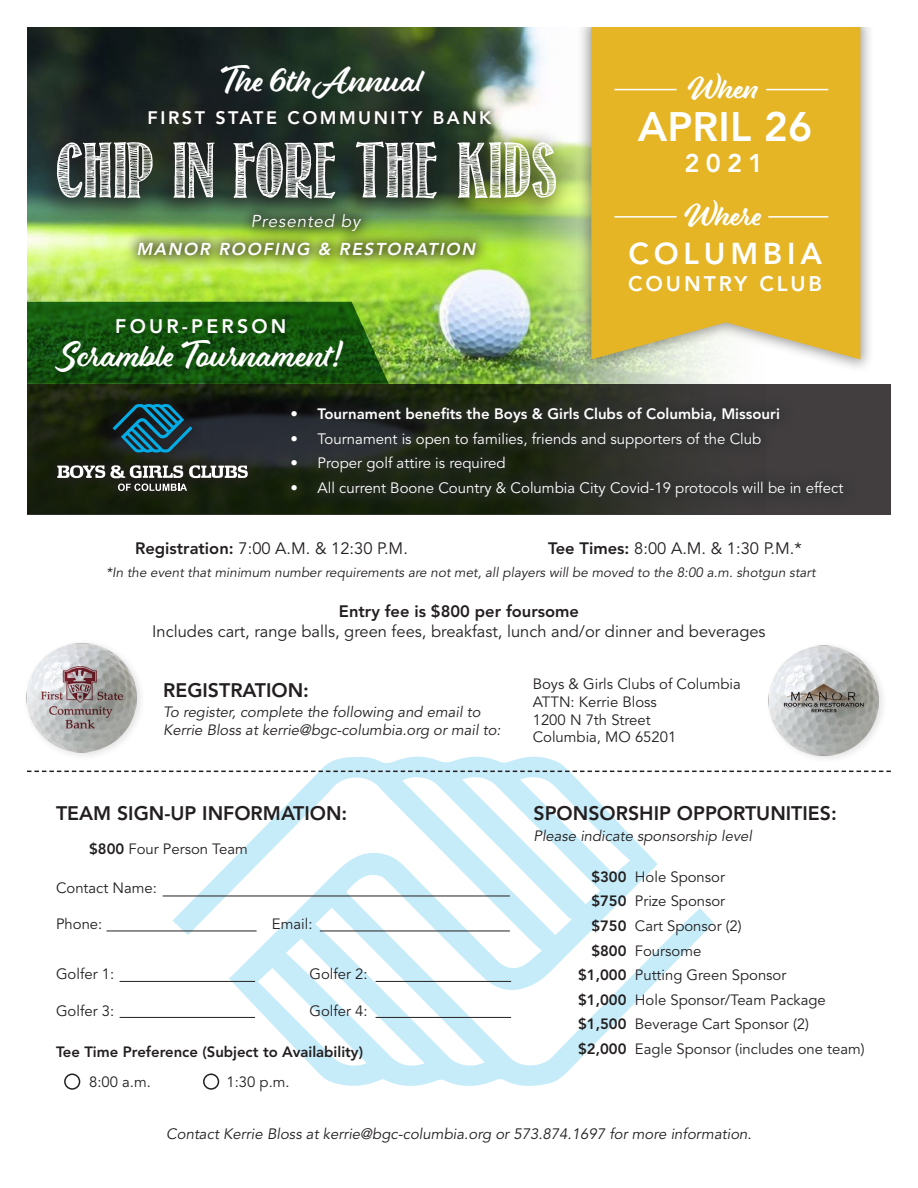
<style>
.page{position:relative;width:918px;height:1188px;background:#fff}
.page>*{position:absolute;margin:0;border:0;box-sizing:border-box;transform-origin:0 0}
.t1{font:69.9px "Return To Sender";color:#fff}
.t2{font:800 40.95px "Avenir LT Std";letter-spacing:.005em;color:#fff}
.t3{font:32.55px "Eds Market Main Script";color:#fff}
.t4{font:800 30px "Avenir LT Std";letter-spacing:.16em;color:#fff}
.t5{font:29.4px "Eds Market Main Script";letter-spacing:.02em;color:#fff}
.t6{font:800 25.5px "Avenir LT Std";color:#fff}
.t7{font:800 21px "Avenir LT Std";letter-spacing:.14em;color:#fff}
.t8{font:800 19.5px "Avenir LT Std";color:#231f20}
.t9{font:800 19.5px "Avenir LT Std";letter-spacing:.165em;color:#fff}
.t10{font:800 18px "Avenir LT Std";letter-spacing:.14em;color:#fff}
.t11{font:italic 800 17.1px "Avenir LT Std";color:#fff}
.t12{font:italic 17.1px "Avenir LT Std";letter-spacing:.05em;color:#fff}
.t13{font:16.5px "Avenir LT Std";color:#231f20}
.t14{font:800 16.5px "Avenir LT Std";color:#231f20}
.t15{font:15px "Avenir LT Std";color:#fff}
.t16{font:15px "Avenir LT Std";color:#231f20}
.t17{font:800 15px "Avenir LT Std";color:#fff}
.t18{font:14.85px "Avenir LT Std";color:#231f20}
.t19{font:800 14.85px "Avenir LT Std";color:#231f20}
.t20{font:13.5px "Avenir LT Std";color:#231f20}
.s1{font-weight:800}
</style>
<div class="page">
<img style="left:27px;top:27px;width:697px;height:357px">
<svg style="left:27px;top:384px;width:864px;height:130px;background:#282d20"></svg>
<svg style="left:27px;top:302px;width:362px;height:82px;background:#195910"></svg>
<svg style="left:173px;top:756px;width:541px;height:331px"></svg>
<div style="left:45px;top:392px;width:215px;height:111px;background:#231f20;opacity:.75"></div>
<svg style="left:113px;top:404px;width:79px;height:49px;background:#144d60"></svg>
<svg style="left:57px;top:465px;width:191px;height:27px"></svg>
<div style="left:277px;top:394px;width:580px;height:118px;background:#2c2f30;opacity:.65"></div>
<img style="left:26px;top:643px;width:114px;height:113px">
<img style="left:768px;top:645px;width:115px;height:114px">
<hr style="left:106px;top:930px;width:151px;height:1px;background:#231f20">
<hr style="left:120px;top:981px;width:135px;height:1px;background:#231f20">
<hr style="left:120px;top:1017px;width:135px;height:1px;background:#231f20">
<hr style="left:376px;top:981px;width:135px;height:1px;background:#231f20">
<hr style="left:376px;top:1017px;width:135px;height:1px;background:#231f20">
<hr style="left:163px;top:896px;width:347px;height:1px;background:#231f20">
<hr style="left:320px;top:930px;width:190px;height:1px;background:#231f20">
<svg style="left:27px;top:771px;width:864px;height:1px"></svg>
<div style="left:577px;top:12px;width:298px;height:361px;background:#231f20;opacity:.42"></div>
<div style="left:591px;top:26px;width:269px;height:333px;background:#e5b526"></div>
<div style="left:142px;top:103px;width:357px;height:28px;background:#231f20;opacity:.42"></div>
<div style="left:30px;top:125px;width:544px;height:100px;background:#231f20;opacity:.54"></div>
<div style="left:123px;top:200px;width:367px;height:70px;background:#231f20;opacity:.65"></div>
<div style="left:1px;top:1px;width:916px;height:25px;background:#fff"></div>
<hr style="left:766px;top:89px;width:62px;height:1px;background:#fff">
<hr style="left:768px;top:216px;width:60px;height:2px;background:#fff">
<hr style="left:614px;top:89px;width:63px;height:1px;background:#fff">
<hr style="left:614px;top:216px;width:63px;height:2px;background:#fff">
<div style="left:64px;top:1074px;width:16px;height:16px;border:2px solid #231f20;border-radius:50%"></div>
<div style="left:203px;top:1074px;width:16px;height:16px;border:2px solid #231f20;border-radius:50%"></div>
<p class="t3" style="left:220px;top:61px;width:204px">The 6th Annual</p>
<p class="t5" style="left:688px;top:70px;width:72px">When</p>
<p class="t10" style="left:148px;top:107px;width:345px">FIRST STATE COMMUNITY BANK</p>
<p class="t2" style="left:638px;top:103px;width:176px">APRIL 26</p>
<p class="t6" style="left:685px;top:148px;width:80px">2021</p>
<p class="t1" style="left:57px;top:133px;width:502px">CHIP IN FORE THE KIDS</p>
<p class="t12" style="left:251px;top:211px;width:111px">Presented by</p>
<p class="t11" style="left:136px;top:239px;width:344px">MANOR ROOFING &amp; RESTORATION</p>
<p class="t4" style="left:628px;top:236px;width:195px">COLUMBIA</p>
<p class="t7" style="left:628px;top:272px;width:196px">COUNTRY CLUB</p>
<p class="t5" style="left:685px;top:198px;width:79px">Where</p>
<p class="t9" style="left:115px;top:315px;width:173px">FOUR-PERSON</p>
<p class="t3" style="left:61px;top:336px;width:281px">Scramble Tournament!</p>
<p class="t17" style="left:291px;top:405px;width:491px">• Tournament benefits the Boys &amp; Girls Clubs of Columbia, Missouri</p>
<p class="t15" style="left:291px;top:430px;width:472px">• Tournament is open to families, friends and supporters of the Club</p>
<p class="t15" style="left:291px;top:455px;width:217px">• Proper golf attire is required</p>
<p class="t15" style="left:291px;top:479px;width:554px">• All current Boone Country &amp; Columbia City Covid-19 protocols will be in effect</p>
<p class="t13" style="left:135px;top:539px;width:274px"><span class="s1">Registration:</span> 7:00 A.M. &amp; 12:30 P.M.</p>
<p class="t13" style="left:548px;top:539px;width:255px"><span class="s1">Tee Times:</span> 8:00 A.M. &amp; 1:30 P.M.*</p>
<p class="t20" style="left:106px;top:565px;width:713px">*In the event that minimum number requirements are not met, all players will be moved to the 8:00 a.m. shotgun start</p>
<p class="t14" style="left:339px;top:601px;width:242px">Entry fee is $800 per foursome</p>
<p class="t13" style="left:152px;top:622px;width:615px">Includes cart, range balls, green fees, breakfast, lunch and/or dinner and beverages</p>
<p class="t8" style="left:163px;top:679px;width:147px">REGISTRATION:</p>
<p class="t18" style="left:163px;top:703px;width:321px">To register, complete the following and email to</p>
<p class="t18" style="left:163px;top:721px;width:342px">Kerrie Bloss at kerrie@bgc-columbia.org or mail to:</p>
<p class="t18" style="left:533px;top:675px;width:210px">Boys &amp; Girls Clubs of Columbia</p>
<p class="t18" style="left:533px;top:693px;width:126px">ATTN: Kerrie Bloss</p>
<p class="t18" style="left:533px;top:711px;width:119px">1200 N 7th Street</p>
<p class="t18" style="left:533px;top:729px;width:145px">Columbia, MO 65201</p>
<p class="t8" style="left:56px;top:802px;width:293px">TEAM SIGN-UP INFORMATION:</p>
<p class="t8" style="left:534px;top:802px;width:305px">SPONSORSHIP OPPORTUNITIES:</p>
<p class="t18" style="left:89px;top:840px;width:160px"><span class="s1">$800</span> Four Person Team</p>
<p class="t18" style="left:56px;top:879px;width:102px">Contact Name:</p>
<p class="t18" style="left:56px;top:915px;width:48px">Phone:</p>
<p class="t18" style="left:56px;top:966px;width:60px">Golfer 1:</p>
<p class="t18" style="left:309px;top:966px;width:60px">Golfer 2:</p>
<p class="t18" style="left:56px;top:1002px;width:60px">Golfer 3:</p>
<p class="t18" style="left:272px;top:915px;width:42px">Email:</p>
<p class="t18" style="left:309px;top:1002px;width:60px">Golfer 4:</p>
<p class="t19" style="left:56px;top:1043px;width:309px">Tee Time Preference (Subject to Availability)</p>
<p class="t18" style="left:89px;top:1073px;width:63px">8:00 a.m.</p>
<p class="t18" style="left:227px;top:1073px;width:65px">1:30 p.m.</p>
<p class="t18" style="left:534px;top:827px;width:223px">Please indicate sponsorship level</p>
<p class="t18" style="left:591px;top:868px;width:135px"><span class="s1">$300</span> Hole Sponsor</p>
<p class="t18" style="left:591px;top:893px;width:135px"><span class="s1">$750</span> Prize Sponsor</p>
<p class="t18" style="left:591px;top:917px;width:152px"><span class="s1">$750</span> Cart Sponsor (2)</p>
<p class="t18" style="left:591px;top:942px;width:111px"><span class="s1">$800</span> Foursome</p>
<p class="t18" style="left:578px;top:967px;width:210px"><span class="s1">$1,000</span> Putting Green Sponsor</p>
<p class="t18" style="left:578px;top:991px;width:249px"><span class="s1">$1,000</span> Hole Sponsor/Team Package</p>
<p class="t18" style="left:578px;top:1016px;width:232px"><span class="s1">$1,500</span> Beverage Cart Sponsor (2)</p>
<p class="t18" style="left:578px;top:1040px;width:288px"><span class="s1">$2,000</span> Eagle Sponsor (includes one team)</p>
<p class="t16" style="left:166px;top:1125px;width:590px">Contact Kerrie Bloss at kerrie@bgc-columbia.org or 573.874.1697 for more information.</p>
</div>
